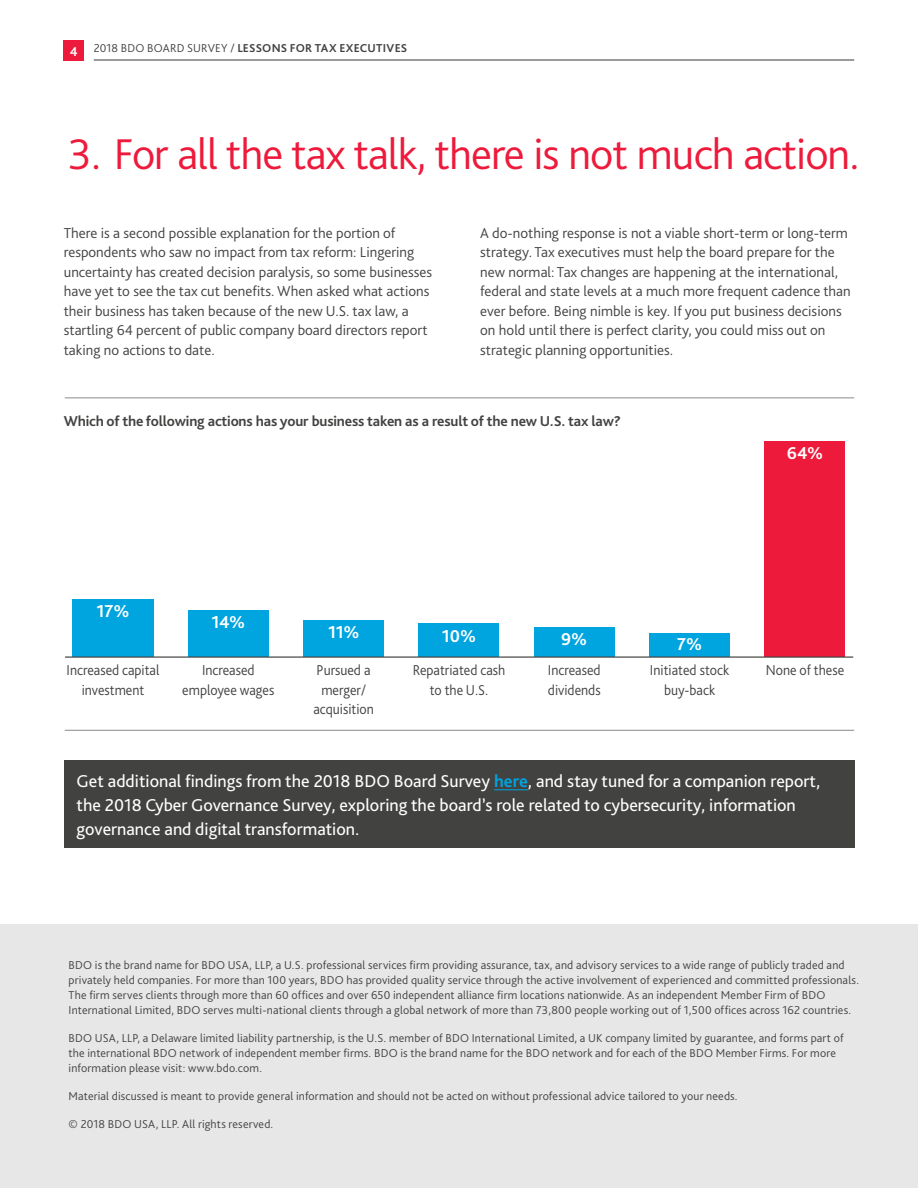
<style>
.page{position:relative;width:918px;height:1188px;background:#fff}
.page>*{position:absolute;margin:0;border:0;box-sizing:border-box;transform-origin:0 0}
.t1{font:300 45px "Bliss Pro";letter-spacing:-.02em;color:#ed1a3b}
.t2{font:18px/24px "Bliss Pro";color:#fff}
.t3{font:700 18px "Bliss Pro";letter-spacing:-.01em;color:#fff}
.t4{font:300 15px/19.5px "Bliss Pro";color:#424241}
.t5{font:300 15px/19.5px "Bliss Pro";color:#424241;text-align:center;scale:.93 1}
.t6{font:700 15px "Bliss Pro";letter-spacing:-.01em;color:#424241}
.t7{font:300 12px/15px "Bliss Pro";letter-spacing:.015em;color:#424241}
.t8{font:700 12px "Bliss Pro";letter-spacing:.02em;color:#424241}
.s1{font-size:13.5px;color:#fff}
.s2{font-weight:300}
.s3{font-weight:700;color:#00a4df}
</style>
<div class="page">
<div style="left:0;top:924px;width:918px;height:264px;background:#e7e7e7"></div>
<div style="left:64px;top:761px;width:790px;height:87px;background:#424241"></div>
<hr style="left:494px;top:789px;width:34px;height:1px;background:#00a4df">
<div style="left:73px;top:600px;width:81px;height:57px;background:#00a4df"></div>
<div style="left:188px;top:610px;width:81px;height:47px;background:#00a4df"></div>
<div style="left:303px;top:620px;width:81px;height:37px;background:#00a4df"></div>
<div style="left:418px;top:624px;width:82px;height:33px;background:#00a4df"></div>
<div style="left:534px;top:627px;width:81px;height:30px;background:#00a4df"></div>
<div style="left:649px;top:634px;width:81px;height:23px;background:#00a4df"></div>
<div style="left:764px;top:441px;width:81px;height:216px;background:#ed1a3b"></div>
<hr style="left:65px;top:398px;width:789px;height:1px;background:#8d8988">
<hr style="left:65px;top:730px;width:789px;height:1px;background:#8d8988">
<hr style="left:65px;top:656px;width:788px;height:2px;background:#424241">
<div style="left:64px;top:40px;width:20px;height:21px;background:#ed1a3b"></div>
<hr style="left:94px;top:59px;width:760px;height:2px;background:#424241">
<p class="t8" style="left:70px;top:40px;width:339px"><span class="s1">4</span> <span class="s2">2018 BDO BOARD SURVEY /</span> LESSONS FOR TAX EXECUTIVES</p>
<h1 class="t1" style="left:68px;top:126px;width:793px">3. For all the tax talk, there is not much action.</h1>
<p class="t4" style="left:64px;top:223px;width:370px">There is a second possible explanation for the portion of respondents who saw no impact from tax reform: Lingering uncertainty has created decision paralysis, so some businesses have yet to see the tax cut benefits. When asked what actions their business has taken because of the new U.S. tax law, a startling 64 percent of public company board directors report taking no actions to date.</p>
<p class="t4" style="left:480px;top:223px;width:372px">A do-nothing response is not a viable short-term or long-term strategy. Tax executives must help the board prepare for the new normal: Tax changes are happening at the international, federal and state levels at a much more frequent cadence than ever before. Being nimble is key. If you put business decisions on hold until there is perfect clarity, you could miss out on strategic planning opportunities.</p>
<p class="t6" style="left:64px;top:412px;width:559px">Which of the following actions has your business taken as a result of the new U.S. tax law?</p>
<h2 class="t3" style="left:97px;top:600px;width:34px">17%</h2>
<h2 class="t3" style="left:212px;top:611px;width:35px">14%</h2>
<h2 class="t3" style="left:328px;top:621px;width:33px">11%</h2>
<h2 class="t3" style="left:442px;top:624px;width:36px">10%</h2>
<h2 class="t3" style="left:561px;top:628px;width:28px">9%</h2>
<h2 class="t3" style="left:677px;top:633px;width:27px">7%</h2>
<h2 class="t3" style="left:787px;top:442px;width:38px">64%</h2>
<p class="t5" style="left:67px;top:660px;width:101px">Increased capital investment</p>
<p class="t5" style="left:182px;top:660px;width:101px">Increased employee wages</p>
<p class="t5" style="left:313px;top:660px;width:67px">Pursued a merger/ acquisition</p>
<p class="t5" style="left:413px;top:660px;width:101px">Repatriated cash to the U.S.</p>
<p class="t5" style="left:548px;top:660px;width:58px;text-align:left">Increased dividends</p>
<p class="t5" style="left:650px;top:660px;width:87px">Initiated stock buy-back</p>
<p class="t5" style="left:766px;top:660px;width:86px">None of these</p>
<p class="t2" style="left:77px;top:769px;width:745px">Get additional findings from the 2018 BDO Board Survey <span class="s3">here</span>, and stay tuned for a companion report, the 2018 Cyber Governance Survey, exploring the board’s role related to cybersecurity, information governance and digital transformation.</p>
<p class="t7" style="left:69px;top:957px;width:792px">BDO is the brand name for BDO USA, LLP, a U.S. professional services firm providing assurance, tax, and advisory services to a wide range of publicly traded and privately held companies. For more than 100 years, BDO has provided quality service through the active involvement of experienced and committed professionals.<br>The firm serves clients through more than 60 offices and over 650 independent alliance firm locations nationwide. As an independent Member Firm of BDO International Limited, BDO serves multi-national clients through a global network of more than 73,800 people working out of 1,500 offices across 162 countries.</p>
<p class="t7" style="left:69px;top:1030px;width:777px">BDO USA, LLP, a Delaware limited liability partnership, is the U.S. member of BDO International Limited, a UK company limited by guarantee, and forms part of the international BDO network of independent member firms. BDO is the brand name for the BDO network and for each of the BDO Member Firms. For more information please visit: www.bdo.com.</p>
<p class="t7" style="left:69px;top:1088px;width:671px">Material discussed is meant to provide general information and should not be acted on without professional advice tailored to your needs.</p>
<p class="t7" style="left:69px;top:1116px;width:206px">© 2018 BDO USA, LLP. All rights reserved.</p>
</div>
